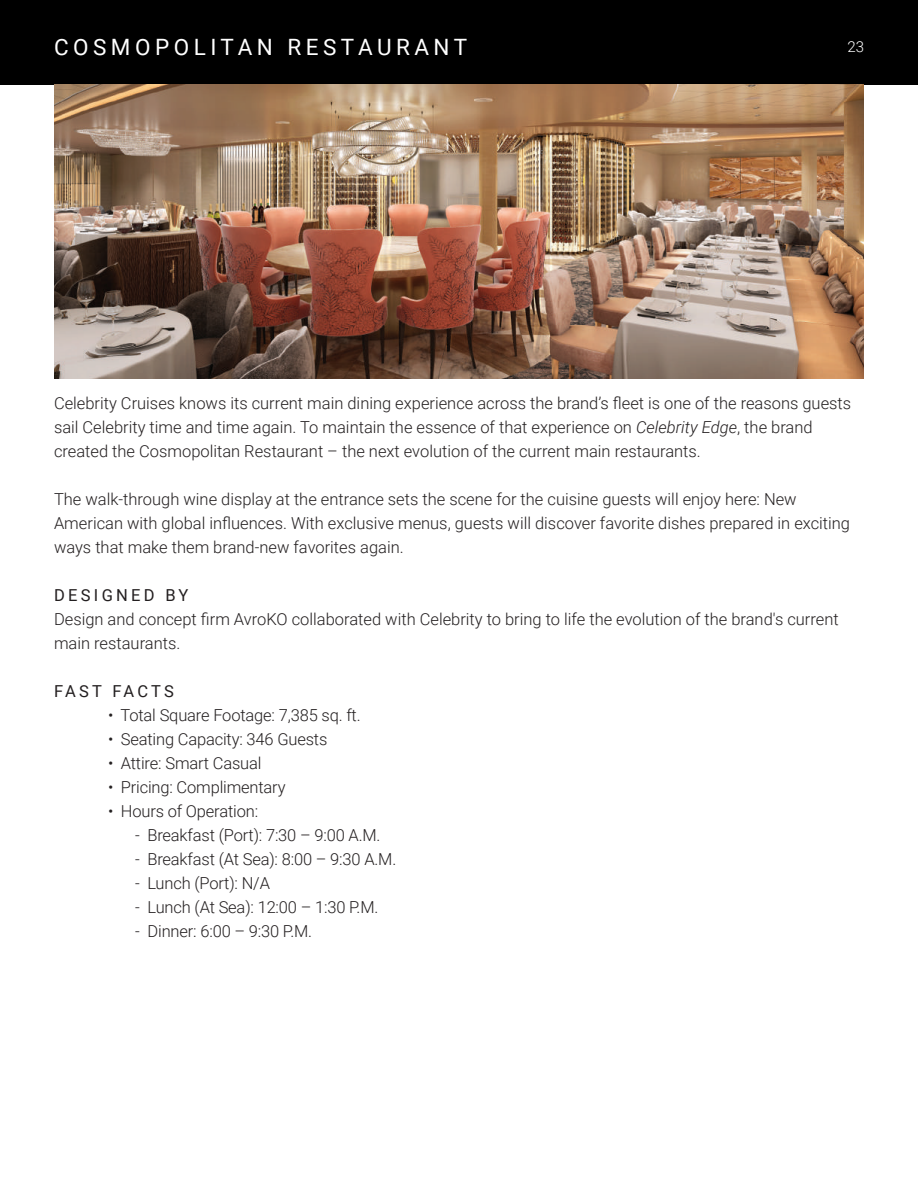
<style>
.page{position:relative;width:918px;height:1188px;background:#fff}
.page>*{position:absolute;margin:0;border:0;box-sizing:border-box;transform-origin:0 0}
.t1{font:22.5px "Roboto";letter-spacing:.2em;color:#fff}
.t2{font:300 16.5px/24px "Roboto";color:#231f20}
.t3{font:16.5px "Roboto";letter-spacing:.2em;color:#231f20}
.t4{font:300 15px "Roboto";color:#fff}
.s1{font-style:italic}
</style>
<div class="page">
<div style="left:0;top:0;width:918px;height:84px;background:#000"></div>
<img style="left:54px;top:84px;width:810px;height:295px">
<h1 class="t1" style="left:54px;top:31px;width:415px">COSMOPOLITAN RESTAURANT</h1>
<p class="t4" style="left:847px;top:36px;width:18px">23</p>
<p class="t2" style="left:54px;top:390px;width:799px">Celebrity Cruises knows its current main dining experience across the brand’s fleet is one of the reasons guests sail Celebrity time and time again. To maintain the essence of that experience on <span class="s1">Celebrity Edge</span>, the brand created the Cosmopolitan Restaurant – the next evolution of the current main restaurants.</p>
<p class="t2" style="left:54px;top:486px;width:798px">The walk-through wine display at the entrance sets the scene for the cuisine guests will enjoy here: New<br>American with global influences. With exclusive menus, guests will discover favorite dishes prepared in exciting ways that make them brand-new favorites again.</p>
<p class="t3" style="left:54px;top:583px;width:136px">DESIGNED BY</p>
<p class="t2" style="left:54px;top:606px;width:786px">Design and concept firm AvroKO collaborated with Celebrity to bring to life the evolution of the brand's current main restaurants.</p>
<p class="t3" style="left:54px;top:679px;width:122px">FAST FACTS</p>
<p class="t2" style="left:108px;top:702px;width:254px">• Total Square Footage: 7,385 sq. ft.</p>
<p class="t2" style="left:108px;top:726px;width:221px">• Seating Capacity: 346 Guests</p>
<p class="t2" style="left:108px;top:750px;width:155px">• Attire: Smart Casual</p>
<p class="t2" style="left:108px;top:774px;width:179px">• Pricing: Complimentary</p>
<p class="t2" style="left:108px;top:798px;width:152px">• Hours of Operation:</p>
<p class="t2" style="left:135px;top:822px;width:247px">- Breakfast (Port): 7:30 – 9:00 A.M.</p>
<p class="t2" style="left:135px;top:846px;width:263px">- Breakfast (At Sea): 8:00 – 9:30 A.M.</p>
<p class="t2" style="left:135px;top:870px;width:137px">- Lunch (Port): N/A</p>
<p class="t2" style="left:135px;top:894px;width:245px">- Lunch (At Sea): 12:00 – 1:30 P.M.</p>
<p class="t2" style="left:135px;top:918px;width:179px">- Dinner: 6:00 – 9:30 P.M.</p>
</div>
